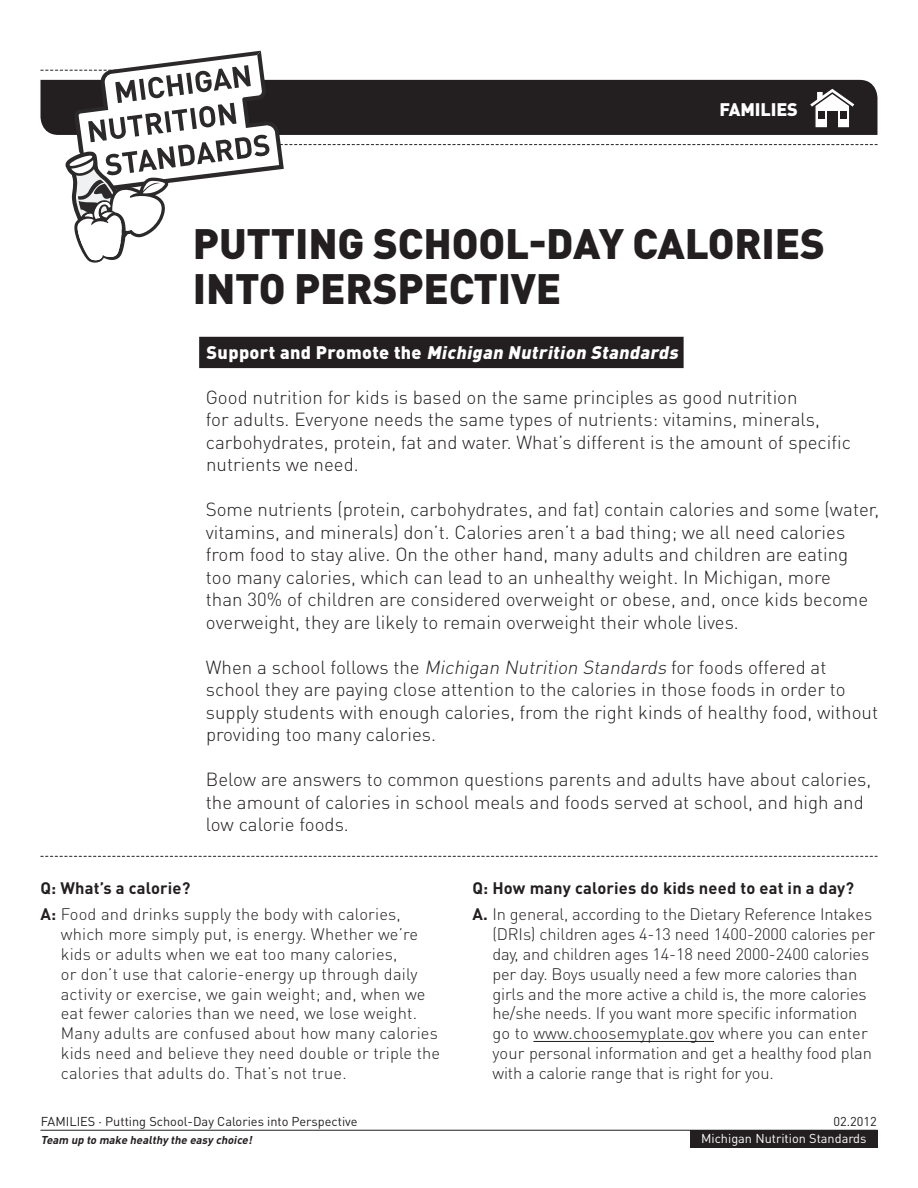
<style>
.page{position:relative;width:918px;height:1188px;background:#fff}
.page>*{position:absolute;margin:0;border:0;box-sizing:border-box;transform-origin:0 0}
.Titles{font:900 42px/45px "DIN Pro";letter-spacing:-.005em;color:#231f20}
.Intro{font:300 18.75px/22.5px "DIN Pro";color:#231f20}
.Knock-Out_Header{font:italic 900 18px "DIN Pro";color:#fff}
.t1{font:900 18px "DIN Pro";letter-spacing:-.005em;color:#fff}
.Body_Paragraph{font:300 16.5px/19.8px "DIN Pro";letter-spacing:-.01em;color:#231f20}
.Body_Paragraph-2{font:300 16.5px/19.8px "DIN Pro";letter-spacing:.01em;color:#231f20}
.Body_Paragraph-3{font:700 16.5px "DIN Pro";letter-spacing:.01em;color:#231f20}
.t2{font:12.75px "DIN Pro";color:#231f20}
.t3{font:12.75px "DIN Pro";color:#fff}
.t4{font:italic 700 11.25px "DIN Pro";color:#231f20}
.s1{font-style:normal}
.s2{font-style:italic}
.s3{font-weight:700}
</style>
<div class="page">
<hr style="left:40px;top:1130px;width:838px;height:1px;background:#231f20">
<div style="left:690px;top:1130px;width:188px;height:18px;background:#231f20"></div>
<svg style="left:41px;top:856px;width:836px;height:1px"></svg>
<div style="left:199px;top:337px;width:485px;height:31px;background:#231f20"></div>
<hr style="left:533px;top:1041px;width:181px;height:1px;background:#231f20">
<svg style="left:41px;top:51px;width:836px;height:212px"></svg>
<p class="t1" style="left:719px;top:97px;width:80px">FAMILIES</p>
<p class="Titles" style="left:193px;top:220px;width:634px">PUTTING SCHOOL-DAY CALORIES<br>INTO PERSPECTIVE</p>
<p class="Knock-Out_Header" style="left:207px;top:340px;width:477px"><span class="s1">S u p p o rt a n d P ro m o t e t h e</span> Michigan Nutrition Standards</p>
<p class="Intro" style="left:206px;top:385px;width:647px">Good nutrition for kids is based on the same principles as good nutrition<br>for adults. Everyone needs the same types of nutrients: vitamins, minerals, carbohydrates, protein, fat and water. What’s different is the amount of specific nutrients we need.</p>
<p class="Intro" style="left:206px;top:498px;width:675px">Some nutrients (protein, carbohydrates, and fat) contain calories and some (water, vitamins, and minerals) don’t. Calories aren’t a bad thing; we all need calories from food to stay alive. On the other hand, many adults and children are eating<br>too many calories, which can lead to an unhealthy weight. In Michigan, more<br>than 30% of children are considered overweight or obese, and, once kids become overweight, they are likely to remain overweight their whole lives.</p>
<p class="Intro" style="left:206px;top:655px;width:674px">When a school follows the <span class="s2">Michigan Nutrition Standards</span> for foods offered at school they are paying close attention to the calories in those foods in order to supply students with enough calories, from the right kinds of healthy food, without providing too many calories.</p>
<p class="Intro" style="left:206px;top:768px;width:667px">Below are answers to common questions parents and adults have about calories, the amount of calories in school meals and foods served at school, and high and low calorie foods.</p>
<p class="Body_Paragraph-3" style="left:40px;top:877px;width:151px">Q: What’s a calorie?</p>
<p class="Body_Paragraph-2" style="left:61px;top:904px;width:381px;text-indent:-20px"><span class="s3">A:</span> Food and drinks supply the body with calories, which more simply put, is energy. Whether we’re kids or adults when we eat too many calories,<br>or don’t use that calorie-energy up through daily activity or exercise, we gain weight; and, when we eat fewer calories than we need, we lose weight.<br>Many adults are confused about how many calories kids need and believe they need double or triple the calories that adults do. That’s not true.</p>
<p class="t2" style="left:41px;top:1112px;width:318px">FAMILIES · Putting School-Day Calories into Perspective</p>
<p class="Body_Paragraph-3" style="left:472px;top:877px;width:383px">Q: How many calories do kids need to eat in a day?</p>
<p class="Body_Paragraph" style="left:492px;top:904px;width:384px;text-indent:-20px"><span class="s3">A.</span> In general, according to the Dietary Reference Intakes (DRIs) children ages 4-13 need 1400-2000 calories per day, and children ages 14-18 need 2000-2400 calories per day. Boys usually need a few more calories than girls and the more active a child is, the more calories he/she needs. If you want more specific information go to www.choosemyplate.gov where you can enter your personal information and get a healthy food plan with a calorie range that is right for you.</p>
<p class="t2" style="left:834px;top:1113px;width:45px">02.2012</p>
<p class="t4" style="left:41px;top:1132px;width:215px">Team up to make healthy the easy choice!</p>
<p class="t3" style="left:701px;top:1129px;width:167px">Michigan Nutrition Standards</p>
</div>
